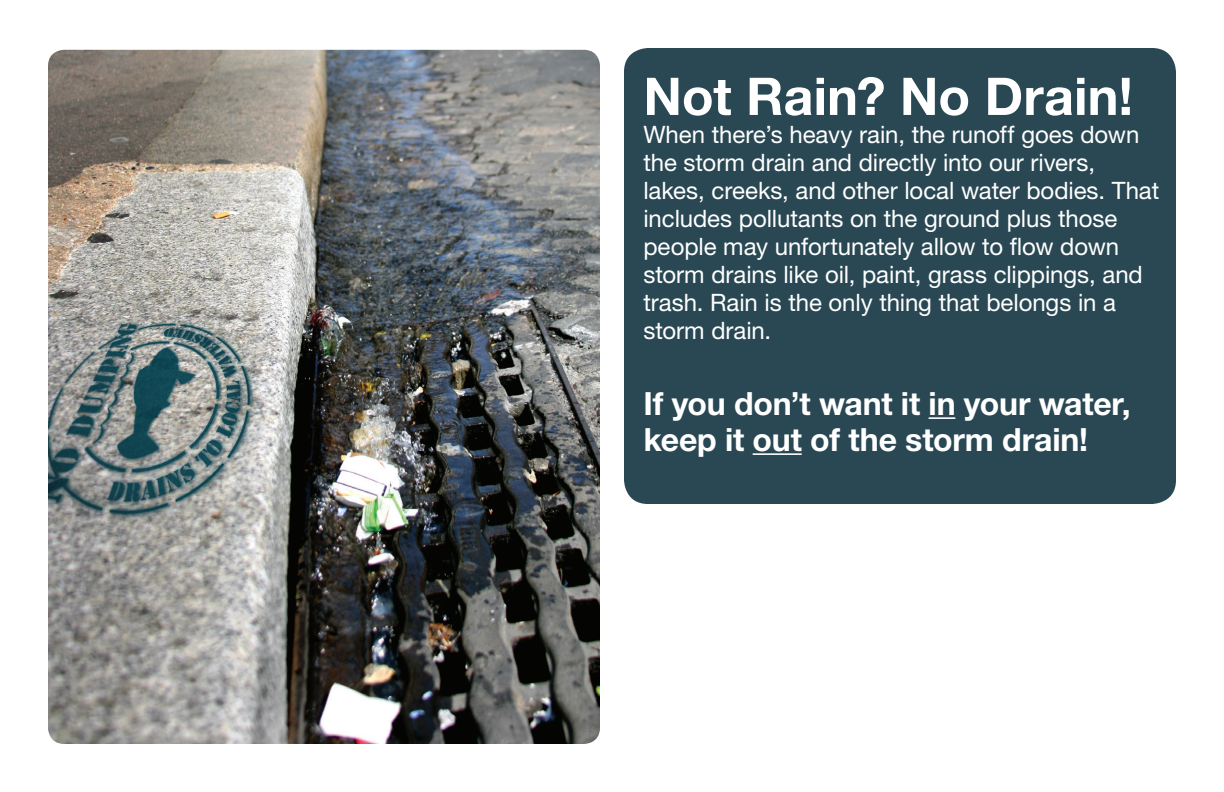
<style>
.page{position:relative;width:1224px;height:792px;background:#fff}
.page>*{position:absolute;margin:0;border:0;box-sizing:border-box;transform-origin:0 0}
.t1{font:700 52px "Helvetica Neue LT";letter-spacing:.005em;color:#fff}
.t2{font:700 32px/36px "Helvetica Neue LT";letter-spacing:-.005em;color:#fff}
.t3{font:24px/28px "Helvetica Neue LT";letter-spacing:-.005em;color:#fff}
</style>
<div class="page">
<div style="left:624px;top:48px;width:552px;height:456px;background:#294853;border-radius:24px"></div>
<img style="left:48px;top:50px;width:552px;height:694px">
<hr style="left:929px;top:417px;width:26px;height:2px;background:#fff">
<hr style="left:753px;top:453px;width:49px;height:2px;background:#fff">
<h1 class="t1" style="left:643px;top:64px;width:491px">Not Rain? No Drain!</h1>
<p class="t3" style="left:643px;top:120px;width:517px">When there’s heavy rain, the runoff goes down the storm drain and directly into our rivers, lakes, creeks, and other local water bodies. That includes pollutants on the ground plus those people may unfortunately allow to flow down storm drains like oil, paint, grass clippings, and trash. Rain is the only thing that belongs in a storm drain.</p>
<h2 class="t2" style="left:643px;top:385px;width:489px">If you don’t want it in your water, keep it out of the storm drain!</h2>
</div>
